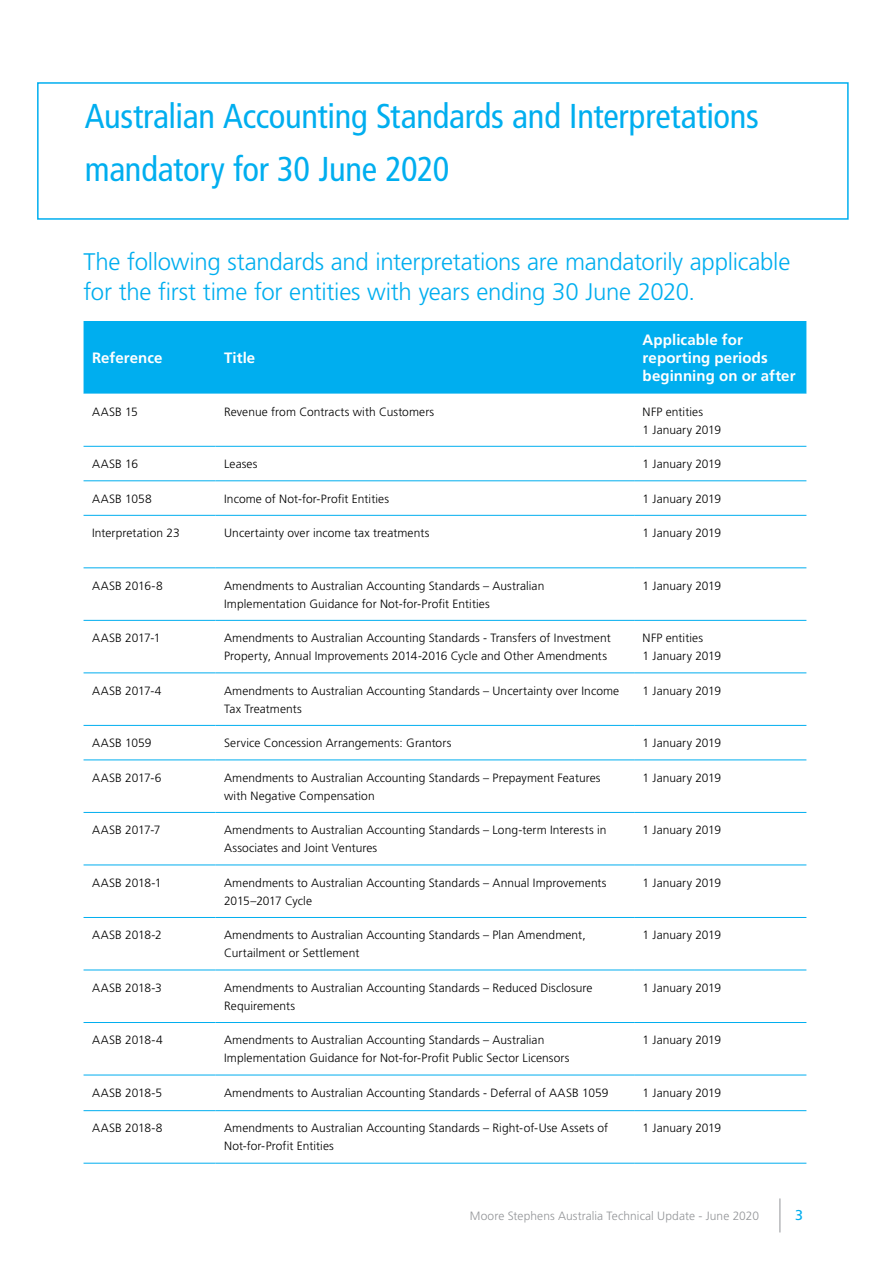
<style>
.page{position:relative;width:893px;height:1263px;background:#fff}
.page>*{position:absolute;margin:0;border:0;box-sizing:border-box;transform-origin:0 0}
.t1{font:condensed 34.5px/52.5px "Frutiger LT Std";letter-spacing:-.01em;color:#00aeef}
.t2{font:300 24px/30px "Frutiger LT Std";letter-spacing:-.01em;color:#00aeef}
.t3{font:700 15px/18px "Frutiger LT Std";letter-spacing:.005em;color:#fff}
.t4{font:14.25px "Frutiger LT Std";color:#00aeef}
.t5{font:300 12px/18px "Frutiger LT Std";letter-spacing:.005em;color:#000}
.t6{font:300 12px "Frutiger LT Std";letter-spacing:.005em;color:#939598}
</style>
<div class="page">
<hr style="left:779px;top:1198px;width:1px;height:34px;background:#939598">
<div style="left:37px;top:82px;width:812px;height:138px;border:2px solid #00aeef"></div>
<div style="left:84px;top:321px;width:722px;height:73px;background:#00aeef"></div>
<svg style="left:84px;top:445px;width:722px;height:718px"></svg>
<hr style="left:84px;top:446px;width:132px;height:1px;background:#00aeef">
<hr style="left:216px;top:446px;width:418px;height:1px;background:#00aeef">
<hr style="left:634px;top:446px;width:172px;height:1px;background:#00aeef">
<hr style="left:84px;top:480px;width:132px;height:1px;background:#00aeef">
<hr style="left:216px;top:480px;width:418px;height:1px;background:#00aeef">
<hr style="left:634px;top:480px;width:172px;height:1px;background:#00aeef">
<hr style="left:84px;top:515px;width:132px;height:1px;background:#00aeef">
<hr style="left:216px;top:515px;width:418px;height:1px;background:#00aeef">
<hr style="left:634px;top:515px;width:172px;height:1px;background:#00aeef">
<hr style="left:84px;top:567px;width:132px;height:1px;background:#00aeef">
<hr style="left:216px;top:567px;width:418px;height:1px;background:#00aeef">
<hr style="left:634px;top:567px;width:172px;height:1px;background:#00aeef">
<hr style="left:84px;top:620px;width:132px;height:1px;background:#00aeef">
<hr style="left:216px;top:620px;width:418px;height:1px;background:#00aeef">
<hr style="left:634px;top:620px;width:172px;height:1px;background:#00aeef">
<hr style="left:84px;top:672px;width:132px;height:1px;background:#00aeef">
<hr style="left:216px;top:672px;width:418px;height:1px;background:#00aeef">
<hr style="left:634px;top:672px;width:172px;height:1px;background:#00aeef">
<hr style="left:84px;top:725px;width:132px;height:1px;background:#00aeef">
<hr style="left:216px;top:725px;width:418px;height:1px;background:#00aeef">
<hr style="left:634px;top:725px;width:172px;height:1px;background:#00aeef">
<hr style="left:84px;top:759px;width:132px;height:1px;background:#00aeef">
<hr style="left:216px;top:759px;width:418px;height:1px;background:#00aeef">
<hr style="left:634px;top:759px;width:172px;height:1px;background:#00aeef">
<hr style="left:84px;top:812px;width:132px;height:1px;background:#00aeef">
<hr style="left:216px;top:812px;width:418px;height:1px;background:#00aeef">
<hr style="left:634px;top:812px;width:172px;height:1px;background:#00aeef">
<hr style="left:84px;top:864px;width:132px;height:1px;background:#00aeef">
<hr style="left:216px;top:864px;width:418px;height:1px;background:#00aeef">
<hr style="left:634px;top:864px;width:172px;height:1px;background:#00aeef">
<hr style="left:84px;top:917px;width:132px;height:1px;background:#00aeef">
<hr style="left:216px;top:917px;width:418px;height:1px;background:#00aeef">
<hr style="left:634px;top:917px;width:172px;height:1px;background:#00aeef">
<hr style="left:84px;top:969px;width:132px;height:1px;background:#00aeef">
<hr style="left:216px;top:969px;width:418px;height:1px;background:#00aeef">
<hr style="left:634px;top:969px;width:172px;height:1px;background:#00aeef">
<hr style="left:84px;top:1022px;width:132px;height:1px;background:#00aeef">
<hr style="left:216px;top:1022px;width:418px;height:1px;background:#00aeef">
<hr style="left:634px;top:1022px;width:172px;height:1px;background:#00aeef">
<hr style="left:84px;top:1075px;width:132px;height:1px;background:#00aeef">
<hr style="left:216px;top:1075px;width:418px;height:1px;background:#00aeef">
<hr style="left:634px;top:1075px;width:172px;height:1px;background:#00aeef">
<hr style="left:84px;top:1110px;width:132px;height:1px;background:#00aeef">
<hr style="left:216px;top:1110px;width:418px;height:1px;background:#00aeef">
<hr style="left:634px;top:1110px;width:172px;height:1px;background:#00aeef">
<hr style="left:84px;top:1163px;width:132px;height:1px;background:#00aeef">
<hr style="left:216px;top:1163px;width:418px;height:1px;background:#00aeef">
<hr style="left:634px;top:1163px;width:172px;height:1px;background:#00aeef">
<h1 class="t1" style="left:85px;top:90px;width:676px">Australian Accounting Standards and Interpretations mandatory for 30 June 2020</h1>
<h2 class="t2" style="left:84px;top:247px;width:708px">The following standards and interpretations are mandatorily applicable for the first time for entities with years ending 30 June 2020.</h2>
<p class="t3" style="left:92px;top:349px;width:72px">Reference</p>
<p class="t3" style="left:224px;top:349px;width:33px">Title</p>
<p class="t3" style="left:643px;top:331px;width:154px">Applicable for reporting periods beginning on or after</p>
<p class="t5" style="left:92px;top:403px;width:47px">AASB 15</p>
<p class="t5" style="left:224px;top:403px;width:212px">Revenue from Contracts with Customers</p>
<p class="t5" style="left:643px;top:403px;width:80px">NFP entities<br>1 January 2019</p>
<p class="t5" style="left:92px;top:455px;width:48px">AASB 16</p>
<p class="t5" style="left:224px;top:455px;width:35px">Leases</p>
<p class="t5" style="left:643px;top:455px;width:80px">1 January 2019</p>
<p class="t5" style="left:92px;top:490px;width:61px">AASB 1058</p>
<p class="t5" style="left:224px;top:490px;width:166px">Income of Not-for-Profit Entities</p>
<p class="t5" style="left:643px;top:490px;width:80px">1 January 2019</p>
<p class="t5" style="left:92px;top:524px;width:89px">Interpretation 23</p>
<p class="t5" style="left:224px;top:524px;width:207px">Uncertainty over income tax treatments</p>
<p class="t5" style="left:643px;top:524px;width:80px">1 January 2019</p>
<p class="t5" style="left:92px;top:577px;width:72px">AASB 2016-8</p>
<p class="t5" style="left:224px;top:577px;width:322px">Amendments to Australian Accounting Standards – Australian<br>Implementation Guidance for Not-for-Profit Entities</p>
<p class="t5" style="left:643px;top:577px;width:80px">1 January 2019</p>
<p class="t5" style="left:92px;top:629px;width:70px">AASB 2017-1</p>
<p class="t5" style="left:224px;top:629px;width:388px">Amendments to Australian Accounting Standards - Transfers of Investment<br>Property, Annual Improvements 2014-2016 Cycle and Other Amendments</p>
<p class="t5" style="left:643px;top:629px;width:80px">NFP entities<br>1 January 2019</p>
<p class="t5" style="left:92px;top:682px;width:71px">AASB 2017-4</p>
<p class="t5" style="left:224px;top:682px;width:397px">Amendments to Australian Accounting Standards – Uncertainty over Income<br>Tax Treatments</p>
<p class="t5" style="left:643px;top:682px;width:80px">1 January 2019</p>
<p class="t5" style="left:92px;top:734px;width:61px">AASB 1059</p>
<p class="t5" style="left:224px;top:734px;width:229px">Service Concession Arrangements: Grantors</p>
<p class="t5" style="left:643px;top:734px;width:80px">1 January 2019</p>
<p class="t5" style="left:92px;top:769px;width:71px">AASB 2017-6</p>
<p class="t5" style="left:224px;top:769px;width:378px">Amendments to Australian Accounting Standards – Prepayment Features with Negative Compensation</p>
<p class="t5" style="left:643px;top:769px;width:80px">1 January 2019</p>
<p class="t5" style="left:92px;top:821px;width:70px">AASB 2017-7</p>
<p class="t5" style="left:224px;top:821px;width:384px">Amendments to Australian Accounting Standards – Long-term Interests in<br>Associates and Joint Ventures</p>
<p class="t5" style="left:643px;top:821px;width:80px">1 January 2019</p>
<p class="t5" style="left:92px;top:874px;width:71px">AASB 2018-1</p>
<p class="t5" style="left:224px;top:874px;width:384px">Amendments to Australian Accounting Standards – Annual Improvements<br>2015–2017 Cycle</p>
<p class="t5" style="left:643px;top:874px;width:80px">1 January 2019</p>
<p class="t5" style="left:92px;top:926px;width:71px">AASB 2018-2</p>
<p class="t5" style="left:224px;top:926px;width:363px">Amendments to Australian Accounting Standards – Plan Amendment,<br>Curtailment or Settlement</p>
<p class="t5" style="left:643px;top:926px;width:80px">1 January 2019</p>
<p class="t5" style="left:92px;top:979px;width:71px">AASB 2018-3</p>
<p class="t5" style="left:224px;top:979px;width:370px">Amendments to Australian Accounting Standards – Reduced Disclosure<br>Requirements</p>
<p class="t5" style="left:643px;top:979px;width:80px">1 January 2019</p>
<p class="t5" style="left:92px;top:1031px;width:72px">AASB 2018-4</p>
<p class="t5" style="left:224px;top:1031px;width:347px">Amendments to Australian Accounting Standards – Australian<br>Implementation Guidance for Not-for-Profit Public Sector Licensors</p>
<p class="t5" style="left:643px;top:1031px;width:80px">1 January 2019</p>
<p class="t5" style="left:92px;top:1084px;width:72px">AASB 2018-5</p>
<p class="t5" style="left:224px;top:1084px;width:386px">Amendments to Australian Accounting Standards - Deferral of AASB 1059</p>
<p class="t5" style="left:643px;top:1084px;width:80px">1 January 2019</p>
<p class="t5" style="left:92px;top:1119px;width:72px">AASB 2018-8</p>
<p class="t5" style="left:224px;top:1119px;width:386px">Amendments to Australian Accounting Standards – Right-of-Use Assets of<br>Not-for-Profit Entities</p>
<p class="t5" style="left:643px;top:1119px;width:80px">1 January 2019</p>
<p class="t6" style="left:470px;top:1209px;width:291px">Moore Stephens Australia Technical Update - June 2020</p>
<p class="t4" style="left:795px;top:1207px;width:9px">3</p>
</div>
